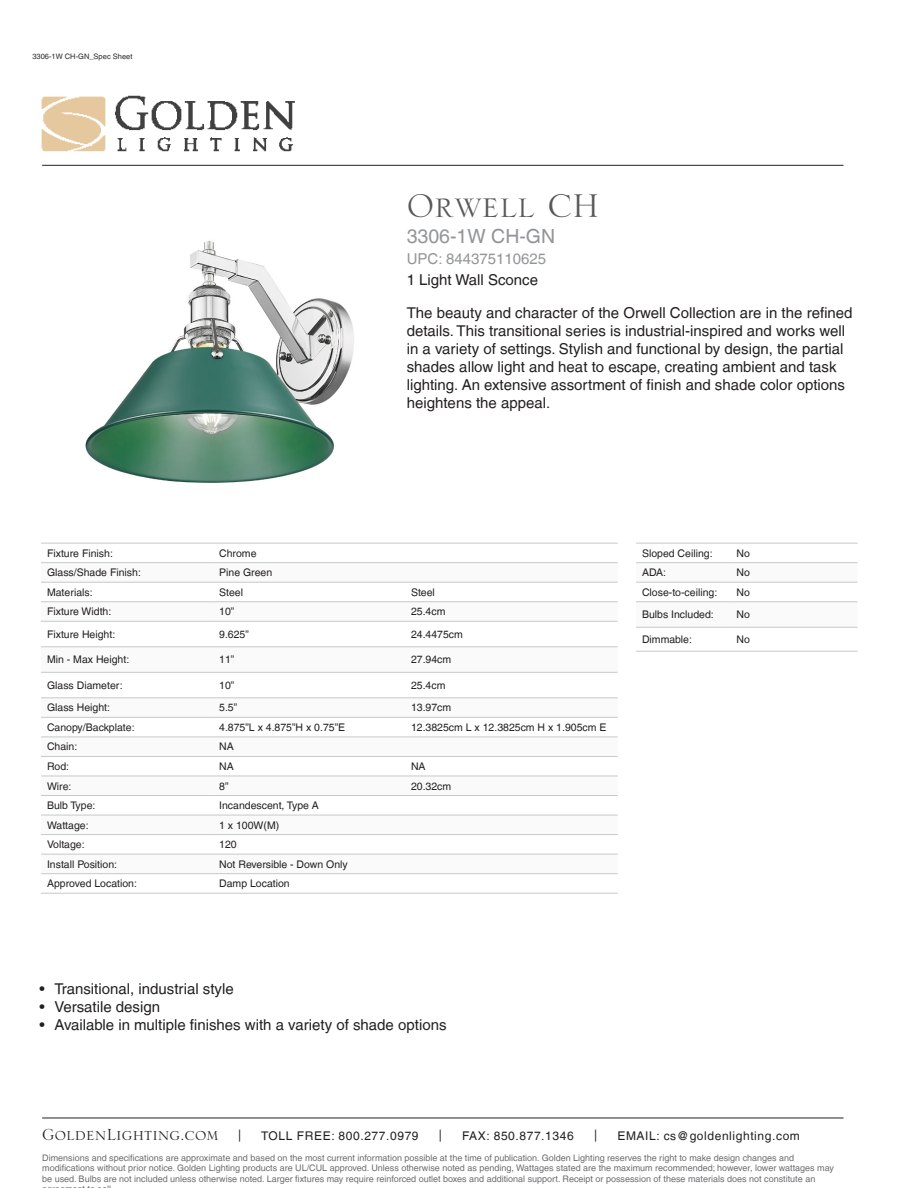
<style>
.page{position:relative;width:918px;height:1188px;background:#fff}
.page>*{position:absolute;margin:0;border:0;box-sizing:border-box;transform-origin:0 0}
.t1{font:43.5px "Serlio LT Std";color:#57585a}
.t2{font:21.15px "Serlio LT Std";color:#231f20}
.t3{font:19.5px "Helvetica LT";color:#939598}
.t4{font:15px/18px "Helvetica LT";color:#231f20}
.t5{font:15px "Helvetica LT";color:#939598}
.t6{font:12px "Helvetica LT";letter-spacing:.05em;color:#231f20}
.t7{font:10.5px "Helvetica LT";color:#231f20}
.t8{font:9px/10.5px "Helvetica LT";color:#6c6d70}
.filename{font:7.5px "Helvetica LT";color:#2e2b2c}
</style>
<div class="page">
<img style="left:41px;top:95px;width:260px;height:70px">
<svg style="left:41px;top:563px;width:577px;height:291px"></svg>
<hr style="left:41px;top:562px;width:172px;height:1px;background:#c7c8ca">
<hr style="left:213px;top:562px;width:192px;height:1px;background:#c7c8ca">
<hr style="left:405px;top:562px;width:213px;height:1px;background:#c7c8ca">
<hr style="left:41px;top:582px;width:172px;height:1px;background:#c7c8ca">
<hr style="left:213px;top:582px;width:192px;height:1px;background:#c7c8ca">
<hr style="left:405px;top:582px;width:213px;height:1px;background:#c7c8ca">
<hr style="left:41px;top:601px;width:172px;height:1px;background:#c7c8ca">
<hr style="left:213px;top:601px;width:192px;height:1px;background:#c7c8ca">
<hr style="left:405px;top:601px;width:213px;height:1px;background:#c7c8ca">
<hr style="left:41px;top:621px;width:172px;height:1px;background:#c7c8ca">
<hr style="left:213px;top:621px;width:192px;height:1px;background:#c7c8ca">
<hr style="left:405px;top:621px;width:213px;height:1px;background:#c7c8ca">
<hr style="left:41px;top:647px;width:172px;height:1px;background:#c7c8ca">
<hr style="left:213px;top:647px;width:192px;height:1px;background:#c7c8ca">
<hr style="left:405px;top:647px;width:213px;height:1px;background:#c7c8ca">
<hr style="left:41px;top:672px;width:172px;height:1px;background:#c7c8ca">
<hr style="left:213px;top:672px;width:192px;height:1px;background:#c7c8ca">
<hr style="left:405px;top:672px;width:213px;height:1px;background:#c7c8ca">
<hr style="left:41px;top:698px;width:172px;height:1px;background:#c7c8ca">
<hr style="left:213px;top:698px;width:192px;height:1px;background:#c7c8ca">
<hr style="left:405px;top:698px;width:213px;height:1px;background:#c7c8ca">
<hr style="left:41px;top:717px;width:172px;height:1px;background:#c7c8ca">
<hr style="left:213px;top:717px;width:192px;height:1px;background:#c7c8ca">
<hr style="left:405px;top:717px;width:213px;height:1px;background:#c7c8ca">
<hr style="left:41px;top:737px;width:172px;height:1px;background:#c7c8ca">
<hr style="left:213px;top:737px;width:192px;height:1px;background:#c7c8ca">
<hr style="left:405px;top:737px;width:213px;height:1px;background:#c7c8ca">
<hr style="left:41px;top:756px;width:172px;height:1px;background:#c7c8ca">
<hr style="left:213px;top:756px;width:192px;height:1px;background:#c7c8ca">
<hr style="left:405px;top:756px;width:213px;height:1px;background:#c7c8ca">
<hr style="left:41px;top:776px;width:172px;height:1px;background:#c7c8ca">
<hr style="left:213px;top:776px;width:192px;height:1px;background:#c7c8ca">
<hr style="left:405px;top:776px;width:213px;height:1px;background:#c7c8ca">
<hr style="left:41px;top:795px;width:172px;height:1px;background:#c7c8ca">
<hr style="left:213px;top:795px;width:192px;height:1px;background:#c7c8ca">
<hr style="left:405px;top:795px;width:213px;height:1px;background:#c7c8ca">
<hr style="left:41px;top:815px;width:172px;height:1px;background:#c7c8ca">
<hr style="left:213px;top:815px;width:192px;height:1px;background:#c7c8ca">
<hr style="left:405px;top:815px;width:213px;height:1px;background:#c7c8ca">
<hr style="left:41px;top:834px;width:172px;height:1px;background:#c7c8ca">
<hr style="left:213px;top:834px;width:192px;height:1px;background:#c7c8ca">
<hr style="left:405px;top:834px;width:213px;height:1px;background:#c7c8ca">
<hr style="left:41px;top:854px;width:172px;height:1px;background:#c7c8ca">
<hr style="left:213px;top:854px;width:192px;height:1px;background:#c7c8ca">
<hr style="left:405px;top:854px;width:213px;height:1px;background:#c7c8ca">
<hr style="left:41px;top:873px;width:172px;height:1px;background:#c7c8ca">
<hr style="left:213px;top:873px;width:192px;height:1px;background:#c7c8ca">
<hr style="left:405px;top:873px;width:213px;height:1px;background:#c7c8ca">
<hr style="left:41px;top:893px;width:172px;height:1px;background:#c7c8ca">
<hr style="left:213px;top:893px;width:192px;height:1px;background:#c7c8ca">
<hr style="left:405px;top:893px;width:213px;height:1px;background:#c7c8ca">
<hr style="left:41px;top:543px;width:172px;height:1px;background:#c7c8ca">
<hr style="left:213px;top:543px;width:192px;height:1px;background:#c7c8ca">
<hr style="left:405px;top:543px;width:213px;height:1px;background:#c7c8ca">
<svg style="left:636px;top:563px;width:222px;height:64px"></svg>
<hr style="left:636px;top:562px;width:95px;height:1px;background:#c7c8ca">
<hr style="left:731px;top:562px;width:127px;height:1px;background:#c7c8ca">
<hr style="left:636px;top:582px;width:95px;height:1px;background:#c7c8ca">
<hr style="left:731px;top:582px;width:127px;height:1px;background:#c7c8ca">
<hr style="left:636px;top:601px;width:95px;height:1px;background:#c7c8ca">
<hr style="left:731px;top:601px;width:127px;height:1px;background:#c7c8ca">
<hr style="left:636px;top:627px;width:95px;height:1px;background:#c7c8ca">
<hr style="left:731px;top:627px;width:127px;height:1px;background:#c7c8ca">
<hr style="left:636px;top:651px;width:95px;height:1px;background:#c7c8ca">
<hr style="left:731px;top:651px;width:127px;height:1px;background:#c7c8ca">
<hr style="left:636px;top:543px;width:95px;height:1px;background:#c7c8ca">
<hr style="left:731px;top:543px;width:127px;height:1px;background:#c7c8ca">
<hr style="left:42px;top:1118px;width:802px;height:1px;background:#231f20">
<hr style="left:42px;top:165px;width:802px;height:1px;background:#231f20">
<img style="left:85px;top:240px;width:269px;height:243px">
<p class="filename" style="left:32px;top:52px;width:102px">3306-1W CH-GN_Spec Sheet</p>
<p class="t1" style="left:407px;top:185px;width:194px">Orwell CH</p>
<p class="t3" style="left:407px;top:225px;width:150px">3306-1W CH-GN</p>
<p class="t5" style="left:407px;top:250px;width:141px">UPC: 844375110625</p>
<p class="t4" style="left:407px;top:271px;width:133px">1 Light Wall Sconce</p>
<p class="t4" style="left:407px;top:303px;width:447px">The beauty and character of the Orwell Collection are in the refined details. This transitional series is industrial-inspired and works well in a variety of settings. Stylish and functional by design, the partial shades allow light and heat to escape, creating ambient and task lighting. An extensive assortment of finish and shade color options heightens the appeal.</p>
<p class="t7" style="left:47px;top:547px;width:67px">Fixture Finish:</p>
<p class="t7" style="left:219px;top:547px;width:39px">Chrome</p>
<p class="t7" style="left:47px;top:566px;width:95px">Glass/Shade Finish:</p>
<p class="t7" style="left:219px;top:566px;width:55px">Pine Green</p>
<p class="t7" style="left:47px;top:586px;width:47px">Materials:</p>
<p class="t7" style="left:219px;top:586px;width:25px">Steel</p>
<p class="t7" style="left:411px;top:586px;width:25px">Steel</p>
<p class="t7" style="left:47px;top:606px;width:66px">Fixture Width:</p>
<p class="t7" style="left:219px;top:606px;width:17px">10”</p>
<p class="t7" style="left:411px;top:606px;width:36px">25.4cm</p>
<p class="t7" style="left:47px;top:628px;width:70px">Fixture Height:</p>
<p class="t7" style="left:219px;top:628px;width:31px">9.625”</p>
<p class="t7" style="left:411px;top:628px;width:53px">24.4475cm</p>
<p class="t7" style="left:47px;top:654px;width:84px">Min - Max Height:</p>
<p class="t7" style="left:219px;top:654px;width:17px">11”</p>
<p class="t7" style="left:411px;top:654px;width:42px">27.94cm</p>
<p class="t7" style="left:47px;top:679px;width:77px">Glass Diameter:</p>
<p class="t7" style="left:219px;top:679px;width:17px">10”</p>
<p class="t7" style="left:411px;top:679px;width:36px">25.4cm</p>
<p class="t7" style="left:47px;top:702px;width:65px">Glass Height:</p>
<p class="t7" style="left:219px;top:702px;width:20px">5.5”</p>
<p class="t7" style="left:411px;top:702px;width:42px">13.97cm</p>
<p class="t7" style="left:47px;top:721px;width:89px">Canopy/Backplate:</p>
<p class="t7" style="left:219px;top:721px;width:128px">4.875”L x 4.875”H x 0.75”E</p>
<p class="t7" style="left:411px;top:721px;width:197px">12.3825cm L x 12.3825cm H x 1.905cm E</p>
<p class="t7" style="left:47px;top:741px;width:32px">Chain:</p>
<p class="t7" style="left:219px;top:741px;width:16px">NA</p>
<p class="t7" style="left:47px;top:760px;width:24px">Rod:</p>
<p class="t7" style="left:219px;top:760px;width:16px">NA</p>
<p class="t7" style="left:411px;top:760px;width:16px">NA</p>
<p class="t7" style="left:47px;top:780px;width:26px">Wire:</p>
<p class="t7" style="left:219px;top:780px;width:11px">8”</p>
<p class="t7" style="left:411px;top:780px;width:42px">20.32cm</p>
<p class="t7" style="left:47px;top:799px;width:50px">Bulb Type:</p>
<p class="t7" style="left:219px;top:799px;width:101px">Incandescent, Type A</p>
<p class="t7" style="left:47px;top:819px;width:43px">Wattage:</p>
<p class="t7" style="left:219px;top:819px;width:62px">1 x 100W(M)</p>
<p class="t7" style="left:47px;top:838px;width:39px">Voltage:</p>
<p class="t7" style="left:219px;top:838px;width:19px">120</p>
<p class="t7" style="left:47px;top:858px;width:72px">Install Position:</p>
<p class="t7" style="left:219px;top:858px;width:130px">Not Reversible - Down Only</p>
<p class="t7" style="left:47px;top:877px;width:92px">Approved Location:</p>
<p class="t7" style="left:219px;top:877px;width:72px">Damp Location</p>
<p class="t7" style="left:642px;top:547px;width:72px">Sloped Ceiling:</p>
<p class="t7" style="left:737px;top:547px;width:15px">No</p>
<p class="t7" style="left:642px;top:566px;width:26px">ADA:</p>
<p class="t7" style="left:737px;top:566px;width:15px">No</p>
<p class="t7" style="left:642px;top:586px;width:77px">Close-to-ceiling:</p>
<p class="t7" style="left:737px;top:586px;width:15px">No</p>
<p class="t7" style="left:642px;top:608px;width:73px">Bulbs Included:</p>
<p class="t7" style="left:737px;top:608px;width:15px">No</p>
<p class="t7" style="left:642px;top:633px;width:51px">Dimmable:</p>
<p class="t7" style="left:737px;top:633px;width:15px">No</p>
<p class="t4" style="left:40px;top:980px;width:196px">• Transitional, industrial style</p>
<p class="t4" style="left:40px;top:998px;width:122px">• Versatile design</p>
<p class="t4" style="left:40px;top:1016px;width:408px">• Available in multiple finishes with a variety of shade options</p>
<p class="t2" style="left:42px;top:1124px;width:178px">GoldenLighting.com</p>
<p class="t6" style="left:238px;top:1128px;width:5px">|</p>
<p class="t6" style="left:261px;top:1129px;width:159px">TOLL FREE: 800.277.0979</p>
<p class="t6" style="left:439px;top:1128px;width:5px">|</p>
<p class="t6" style="left:462px;top:1129px;width:113px">FAX: 850.877.1346</p>
<p class="t6" style="left:594px;top:1128px;width:5px">|</p>
<p class="t6" style="left:617px;top:1129px;width:184px">EMAIL: cs@goldenlighting.com</p>
<p class="t8" style="left:42px;top:1153px;width:793px">Dimensions and specifications are approximate and based on the most current information possible at the time of publication. Golden Lighting reserves the right to make design changes and modifications without prior notice. Golden Lighting products are UL/CUL approved. Unless otherwise noted as pending, Wattages stated are the maximum recommended; however, lower wattages may be used. Bulbs are not included unless otherwise noted. Larger fixtures may require reinforced outlet boxes and additional support. Receipt or possession of these materials does not constitute an</p>
</div>
